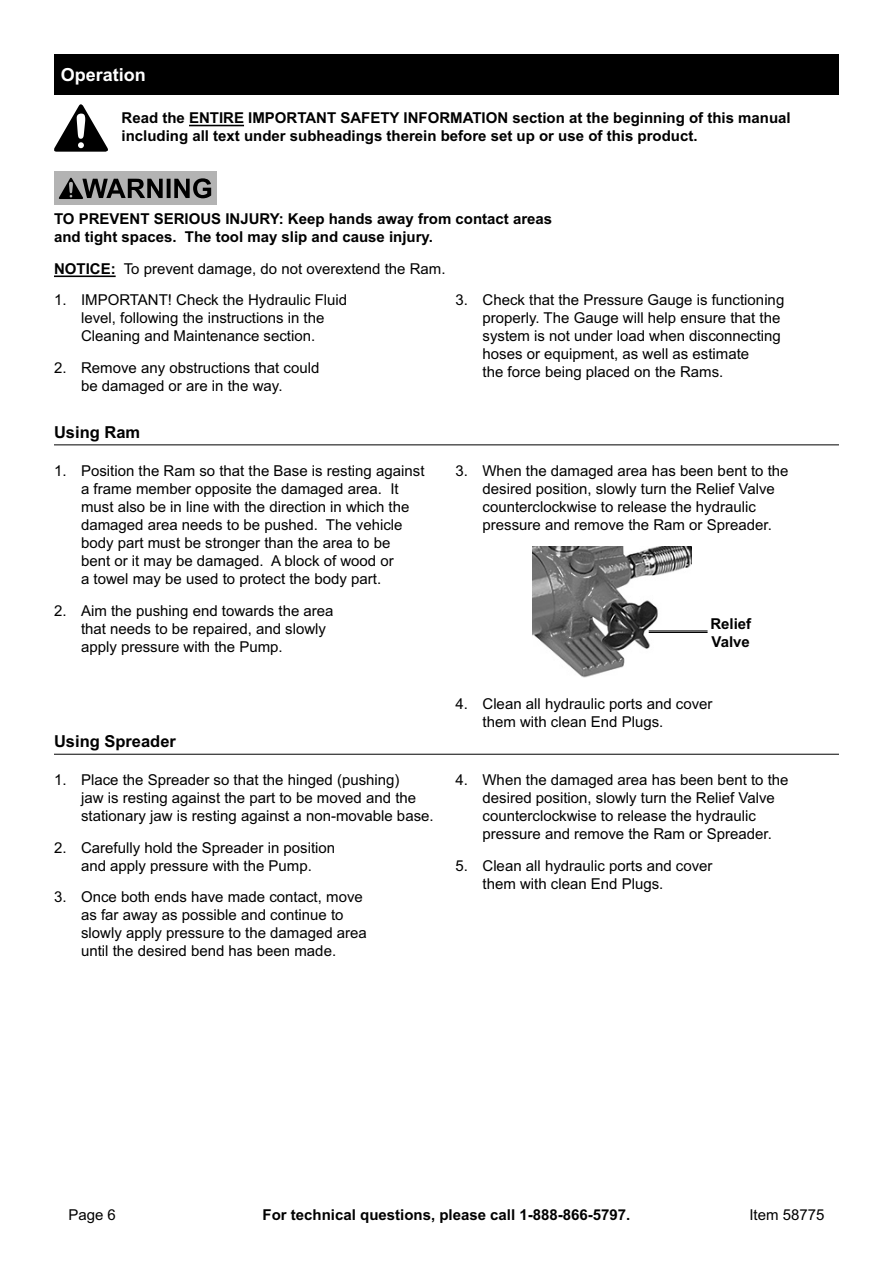
<style>
.page{position:relative;width:893px;height:1263px;background:#fff}
.page>*{position:absolute;margin:0;border:0;box-sizing:border-box;transform-origin:0 0}
.Heading{font:700 18px "Arial";color:#fff}
.t1{font:700 16.5px "Arial";color:#000}
.Note{font:15px/18px "Arial";color:#000}
.Indented_no_list{font:700 15px/18px "Arial";color:#000}
.Safety_Section_Messa{font:700 15px/18px "Arial";color:#000}
.s1{font-weight:700}
</style>
<div class="page">
<div style="left:54px;top:54px;width:785px;height:40px;background:#000"></div>
<hr style="left:189px;top:125px;width:55px;height:1px;background:#000">
<svg style="left:54px;top:104px;width:54px;height:48px"></svg>
<hr style="left:54px;top:275px;width:62px;height:2px;background:#000">
<hr style="left:54px;top:444px;width:785px;height:1px;background:#000">
<img style="left:533px;top:546px;width:159px;height:132px">
<hr style="left:649px;top:630px;width:59px;height:3px;background:#fff">
<hr style="left:649px;top:630px;width:59px;height:1px;background:#000">
<hr style="left:649px;top:632px;width:59px;height:1px;background:#000">
<hr style="left:54px;top:754px;width:785px;height:1px;background:#000">
<div style="left:54px;top:171px;width:162px;height:34px;background:#b3b3b3"></div>
<svg style="left:58px;top:177px;width:153px;height:22px"></svg>
<p class="Heading" style="left:61px;top:63px;width:87px">Operation</p>
<p class="Indented_no_list" style="left:122px;top:109px;width:671px">Read the ENTIRE IMPORTANT SAFETY INFORMATION section at the beginning of this manual including all text under subheadings therein before set up or use of this product.</p>
<p class="Safety_Section_Messa" style="left:54px;top:211px;width:500px">TO PREVENT SERIOUS INJURY: Keep hands away from contact areas and tight spaces. The tool may slip and cause injury.</p>
<p class="Note" style="left:54px;top:260px;width:393px"><span class="s1">NOTICE:</span> To prevent damage, do not overextend the Ram.</p>
<p class="Note" style="left:54px;top:291px;width:295px;text-align:center">1. IMPORTANT! Check the Hydraulic Fluid level, following the instructions in the<br>Cleaning and Maintenance section.</p>
<p class="Note" style="left:81px;top:359px;width:240px;text-indent:-27px">2. Remove any obstructions that could be damaged or are in the way.</p>
<p class="Note" style="left:482px;top:291px;width:303px;text-indent:-27px">3. Check that the Pressure Gauge is functioning properly. The Gauge will help ensure that the system is not under load when disconnecting hoses or equipment, as well as estimate<br>the force being placed on the Rams.</p>
<p class="t1" style="left:54px;top:421px;width:88px">Using Ram</p>
<p class="Note" style="left:81px;top:462px;width:345px;text-indent:-27px">1. Position the Ram so that the Base is resting against a frame member opposite the damaged area. It must also be in line with the direction in which the damaged area needs to be pushed. The vehicle body part must be stronger than the area to be<br>bent or it may be damaged. A block of wood or<br>a towel may be used to protect the body part.</p>
<p class="Note" style="left:81px;top:601px;width:254px;text-indent:-27px">2. Aim the pushing end towards the area that needs to be repaired, and slowly apply pressure with the Pump.</p>
<p class="t1" style="left:54px;top:730px;width:123px">Using Spreader</p>
<p class="Note" style="left:81px;top:771px;width:354px;text-indent:-27px">1. Place the Spreader so that the hinged (pushing)<br>jaw is resting against the part to be moved and the stationary jaw is resting against a non-movable base.</p>
<p class="Note" style="left:54px;top:839px;width:283px;text-align:center">2. Carefully hold the Spreader in position and apply pressure with the Pump.</p>
<p class="Note" style="left:81px;top:888px;width:287px;text-indent:-27px">3. Once both ends have made contact, move as far away as possible and continue to slowly apply pressure to the damaged area until the desired bend has been made.</p>
<p class="Note" style="left:482px;top:462px;width:308px;text-indent:-27px">3. When the damaged area has been bent to the desired position, slowly turn the Relief Valve counterclockwise to release the hydraulic pressure and remove the Ram or Spreader.</p>
<p class="Indented_no_list" style="left:710px;top:615px;width:42px">Relief<br>Valve</p>
<p class="Note" style="left:482px;top:695px;width:232px;text-indent:-27px">4. Clean all hydraulic ports and cover them with clean End Plugs.</p>
<p class="Note" style="left:482px;top:771px;width:308px;text-indent:-27px">4. When the damaged area has been bent to the desired position, slowly turn the Relief Valve counterclockwise to release the hydraulic pressure and remove the Ram or Spreader.</p>
<p class="Note" style="left:482px;top:857px;width:232px;text-indent:-27px">5. Clean all hydraulic ports and cover them with clean End Plugs.</p>
<p class="Note" style="left:68px;top:1206px;width:49px">Page 6</p>
<p class="Indented_no_list" style="left:263px;top:1206px;width:369px">For technical questions, please call 1-888-866-5797.</p>
<p class="Note" style="left:749px;top:1206px;width:77px">Item 58775</p>
</div>
